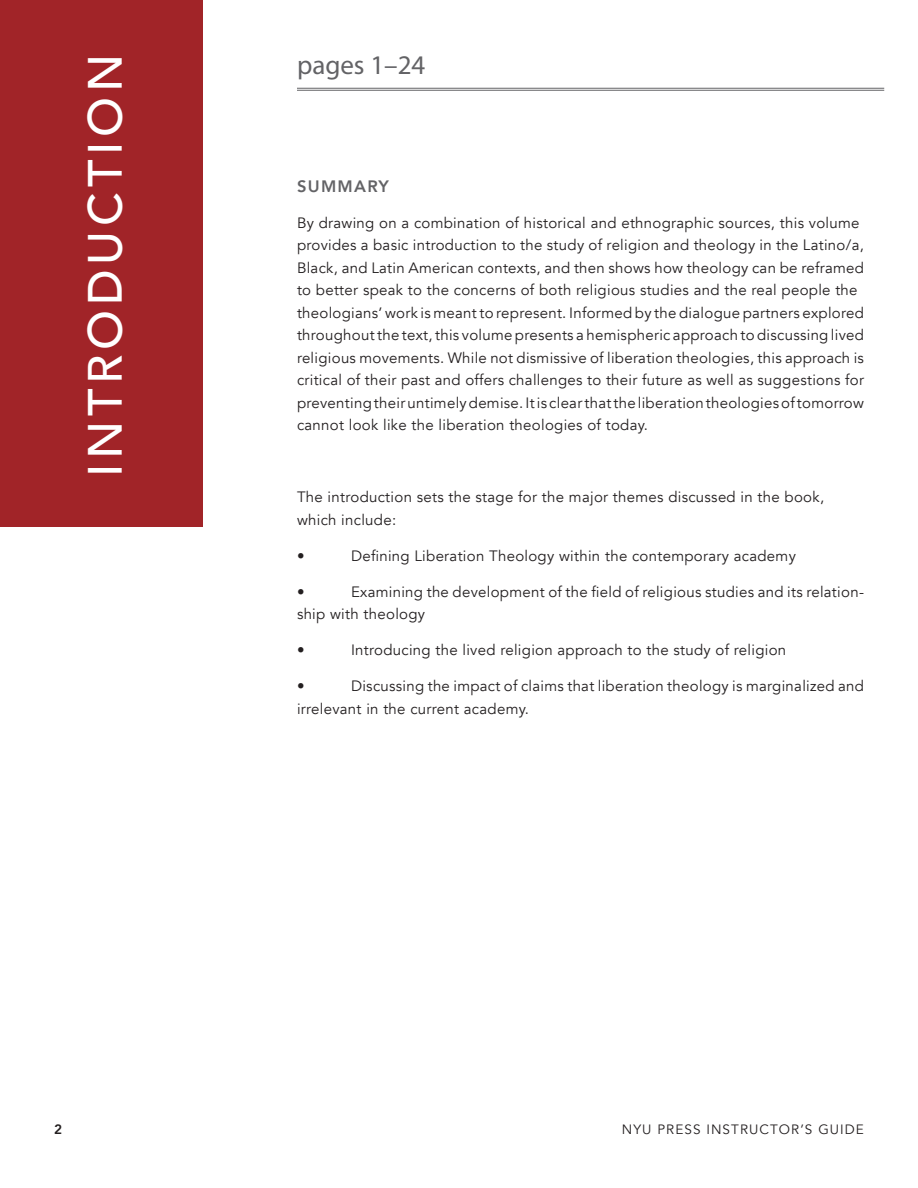
<style>
.page{position:relative;width:918px;height:1188px;background:#fff}
.page>*{position:absolute;margin:0;border:0;box-sizing:border-box;transform-origin:0 0}
.t1{font:500 48px "Avenir";letter-spacing:.1em;color:#fff}
.t2{font:27px "Myriad Pro";color:#636366}
.t3{font:800 16.5px "Avenir";letter-spacing:.08em;color:#636366}
.t4{font:15px/22.5px "Avenir";letter-spacing:.02em;color:#231f20}
.t5{font:13.5px "Avenir";letter-spacing:.08em;color:#231f20}
.t6{font:800 13.5px "Avenir";color:#231f20}
</style>
<div class="page">
<div style="left:0;top:0;width:202px;height:526px;background:#a12428"></div>
<hr style="left:297px;top:88px;width:587px;height:1px;background:#636366">
<hr style="left:297px;top:90px;width:587px;height:1px;background:#636366">
<h1 class="t1" style="left:64px;top:477px;width:425px;rotate:-90deg">INTRODUCTION</h1>
<h2 class="t2" style="left:297px;top:49px;width:130px">pages 1–24</h2>
<p class="t3" style="left:297px;top:173px;width:93px">SUMMARY</p>
<p class="t4" style="left:297px;top:212px;width:569px">By drawing on a combination of historical and ethnographic sources, this volume provides a basic introduction to the study of religion and theology in the Latino/a, Black, and Latin American contexts, and then shows how theology can be reframed to better speak to the concerns of both religious studies and the real people the theologians’ work is meant to represent. Informed by the dialogue partners explored throughout the text, this volume presents a hemispheric approach to discussing lived religious movements. While not dismissive of liberation theologies, this approach is critical of their past and offers challenges to their future as well as suggestions for preventing their untimely demise. It is clear that the liberation theologies of tomorrow cannot look like the liberation theologies of today.</p>
<p class="t4" style="left:297px;top:486px;width:529px">The introduction sets the stage for the major themes discussed in the book, which include:</p>
<p class="t4" style="left:297px;top:545px;width:9px">•</p>
<p class="t4" style="left:351px;top:545px;width:446px">Defining Liberation Theology within the contemporary academy</p>
<p class="t4" style="left:297px;top:581px;width:9px">•</p>
<p class="t4" style="left:297px;top:581px;width:569px;text-indent:54px">Examining the development of the field of religious studies and its relation&shy;ship with theology</p>
<p class="t4" style="left:297px;top:639px;width:9px">•</p>
<p class="t4" style="left:351px;top:639px;width:437px">Introducing the lived religion approach to the study of religion</p>
<p class="t4" style="left:297px;top:675px;width:9px">•</p>
<p class="t4" style="left:297px;top:675px;width:568px;text-indent:54px">Discussing the impact of claims that liberation theology is marginalized and irrelevant in the current academy.</p>
<p class="t6" style="left:54px;top:1119px;width:9px">2</p>
<p class="t5" style="left:622px;top:1121px;width:244px">NYU PRESS INSTRUCTOR’S GUIDE</p>
</div>
